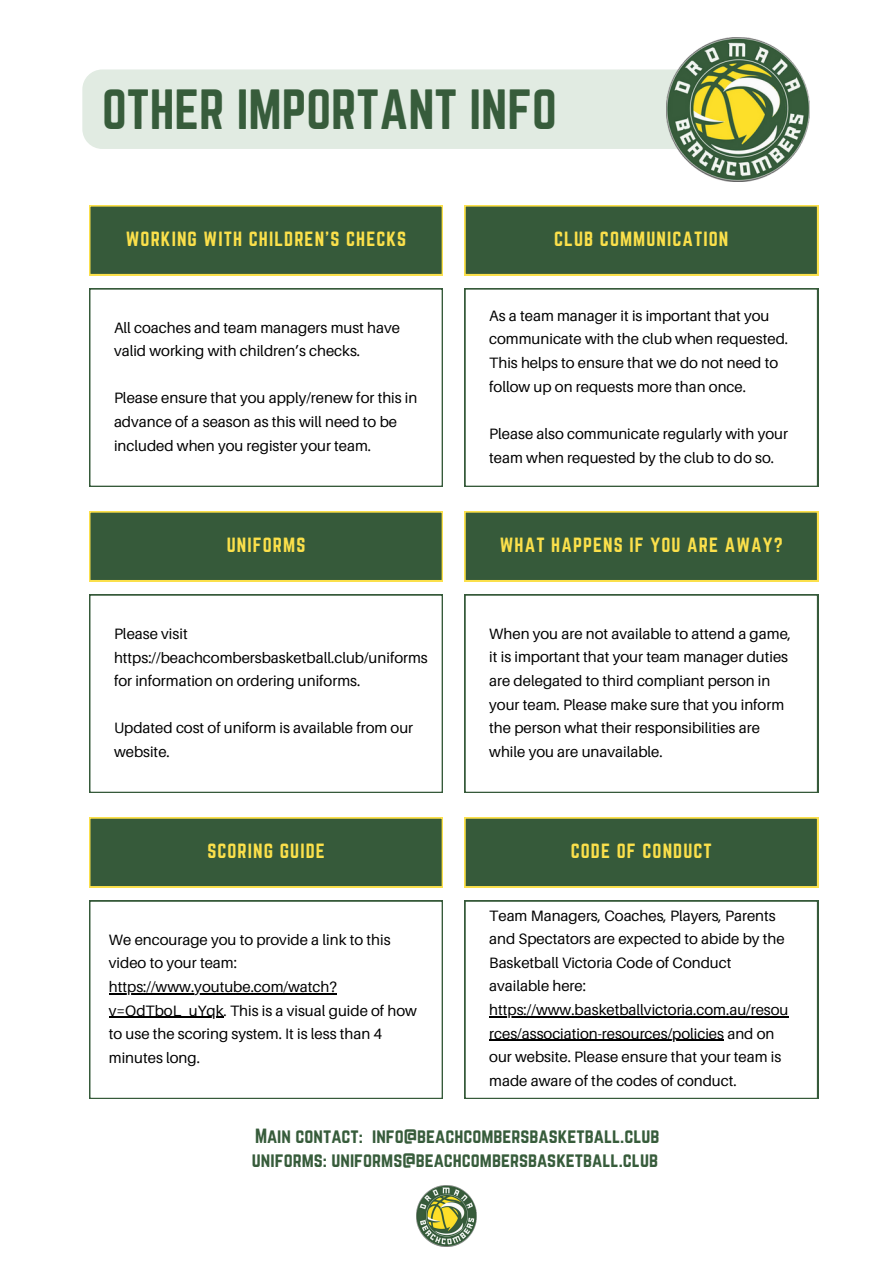
<style>
.page{position:relative;width:894px;height:1264px;background:#fff}
.page>*{position:absolute;margin:0;border:0;box-sizing:border-box;transform-origin:0 0}
.t1{font:49.5px "Norwester";color:#375c3b}
.t2{font:18px "Norwester";letter-spacing:.06em;color:#fbe04b}
.t3{font:18px/24.8px "Norwester";color:#375c3b}
.t4{font:15px/23.7px "Aileron";color:#000}
</style>
<div class="page">
<div style="left:82px;top:69px;width:584px;height:80px;background:#e1ebe2"></div>
<img style="left:666px;top:37px;width:143px;height:144px">
<svg style="left:89px;top:288px;width:353px;height:198px"></svg>
<div style="left:89px;top:205px;width:353px;height:70px;background:#365a3a"></div>
<svg style="left:464px;top:288px;width:353px;height:198px"></svg>
<div style="left:464px;top:205px;width:353px;height:70px;background:#365a3a"></div>
<svg style="left:89px;top:594px;width:353px;height:198px"></svg>
<div style="left:89px;top:511px;width:353px;height:70px;background:#365a3a"></div>
<svg style="left:464px;top:594px;width:353px;height:198px"></svg>
<div style="left:464px;top:511px;width:353px;height:70px;background:#365a3a"></div>
<svg style="left:89px;top:900px;width:353px;height:198px"></svg>
<div style="left:89px;top:817px;width:353px;height:70px;background:#365a3a"></div>
<hr style="left:109px;top:993px;width:228px;height:1px;background:#000">
<hr style="left:109px;top:1016px;width:114px;height:1px;background:#000">
<svg style="left:464px;top:900px;width:353px;height:198px"></svg>
<div style="left:464px;top:817px;width:353px;height:70px;background:#365a3a"></div>
<hr style="left:489px;top:1016px;width:299px;height:1px;background:#000">
<hr style="left:489px;top:1039px;width:235px;height:1px;background:#000">
<img style="left:417px;top:1185px;width:59px;height:61px">
<p class="t1" style="left:102px;top:79px;width:456px">OTHER IMPORTANT INFO</p>
<h1 class="t2" style="left:126px;top:228px;width:282px">WORKING WITH CHILDREN’S CHECKS</h1>
<h2 class="t4" style="left:114px;top:315px;width:287px">All coaches and team managers must have valid working with children’s checks.</h2>
<p class="t4" style="left:114px;top:386px;width:305px">Please ensure that you apply/renew for this in advance of a season as this will need to be included when you register your team.</p>
<p class="t2" style="left:227px;top:534px;width:80px">UNIFORMS</p>
<h2 class="t4" style="left:114px;top:621px;width:315px">Please visit https://beachcombersbasketball.club/uniforms for information on ordering uniforms.</h2>
<p class="t4" style="left:114px;top:716px;width:300px">Updated cost of uniform is available from our website.</p>
<p class="t2" style="left:207px;top:840px;width:119px">SCORING GUIDE</p>
<h2 class="t4" style="left:109px;top:927px;width:283px">We encourage you to provide a link to this video to your team:</h2>
<h2 class="t4" style="left:109px;top:974px;width:229px">https://www.youtube.com/watch?</h2>
<p class="t4" style="left:109px;top:998px;width:309px">v=OdTboL_uYqk. This is a visual guide of how to use the scoring system. It is less than 4 minutes long.</p>
<p class="t2" style="left:554px;top:228px;width:176px">CLUB COMMUNICATION</p>
<h2 class="t4" style="left:489px;top:303px;width:300px">As a team manager it is important that you communicate with the club when requested.<br>This helps to ensure that we do not need to follow up on requests more than once.</h2>
<p class="t4" style="left:489px;top:421px;width:300px">Please also communicate regularly with your team when requested by the club to do so.</p>
<p class="t2" style="left:499px;top:534px;width:284px">WHAT HAPPENS IF YOU ARE AWAY?</p>
<h2 class="t4" style="left:489px;top:621px;width:303px">When you are not available to attend a game, it is important that your team manager duties are delegated to third compliant person in your team. Please make sure that you inform the person what their responsibilities are while you are unavailable.</h2>
<p class="t2" style="left:570px;top:840px;width:142px">CODE OF CONDUCT</p>
<h3 class="t4" style="left:489px;top:903px;width:297px">Team Managers, Coaches, Players, Parents and Spectators are expected to abide by the Basketball Victoria Code of Conduct available here:</h3>
<p class="t4" style="left:489px;top:997px;width:301px">https://www.basketballvictoria.com.au/resou</p>
<p class="t4" style="left:489px;top:1021px;width:293px">rces/association-resources/policies and on our website. Please ensure that your team is made aware of the codes of conduct.</p>
<p class="t3" style="left:252px;top:1122px;width:409px">Main contact: info@beachcombersbasketball.club uniforms: uniforms@beachcombersbasketball.club</p>
</div>
